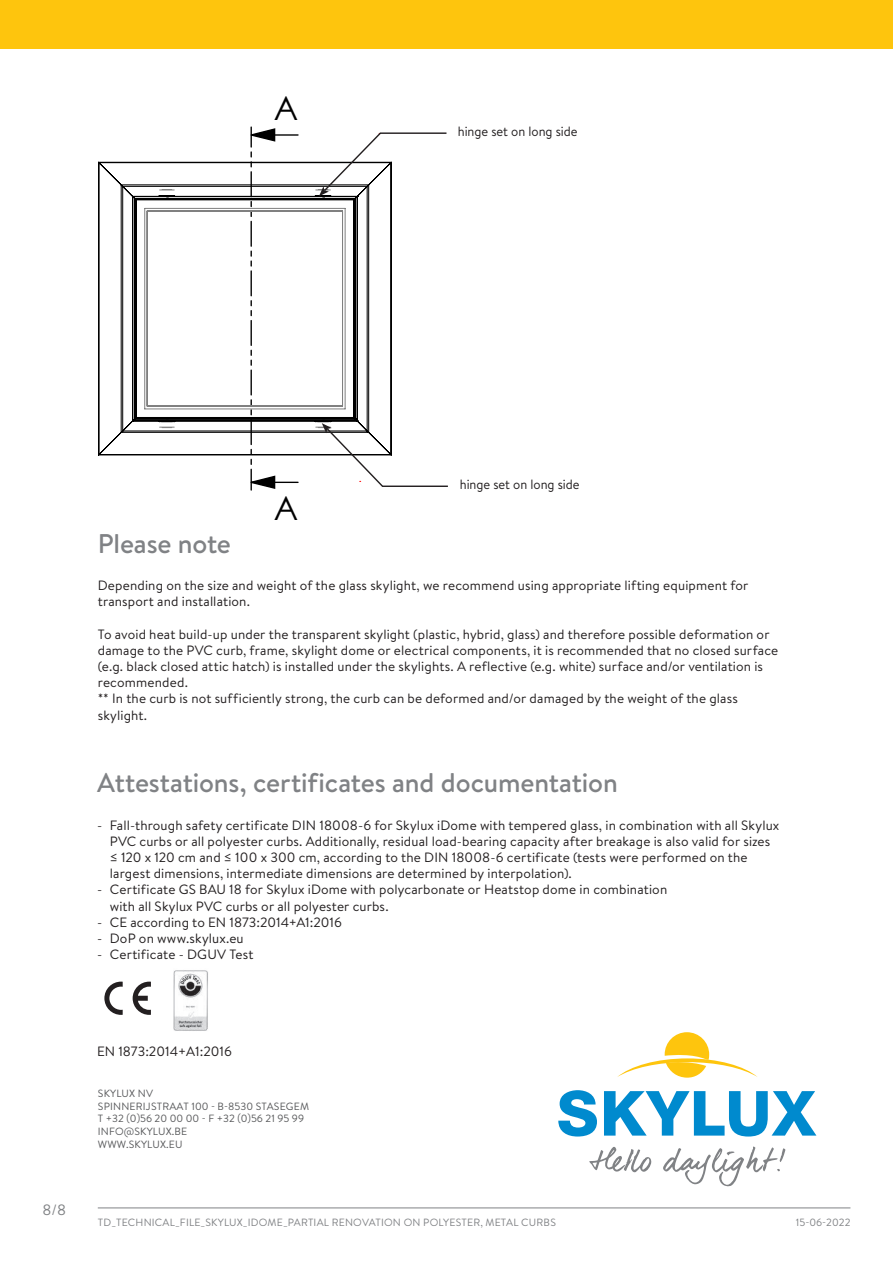
<style>
.page{position:relative;width:893px;height:1263px;background:#fff}
.page>*{position:absolute;margin:0;border:0;box-sizing:border-box;transform-origin:0 0}
.t1{font:33px "Century Gothic";color:#000}
.Titel_2{font:500 27px "Brandon Text";letter-spacing:-.005em;color:#808285}
.t2{font:15px "Brandon Text";color:#808285}
.tekst{font:13.5px/16.2px "Brandon Text";letter-spacing:.01em;color:#231f20}
.tekst_insprong{font:13.5px/16.2px "Brandon Text";letter-spacing:.01em;color:#231f20;text-align:center}
.tekst-2{font:13.5px "Brandon Text";letter-spacing:.01em;color:#231f20;scale:.95 1}
.t3{font:10.5px "Brandon Text";letter-spacing:.02em;color:#57585a}
.t4{font:10.5px "Brandon Text";letter-spacing:.02em;color:#808285}
</style>
<div class="page">
<hr style="left:98px;top:1207px;width:752px;height:1px;background:#808285">
<div style="left:511px;top:1008px;width:353px;height:201px;background:#fff"></div>
<svg style="left:558px;top:1090px;width:39px;height:46px"></svg>
<svg style="left:604px;top:1091px;width:212px;height:45px"></svg>
<svg style="left:617px;top:1032px;width:140px;height:46px"></svg>
<svg style="left:589px;top:1147px;width:62px;height:25px"></svg>
<svg style="left:663px;top:1146px;width:122px;height:41px"></svg>
<div style="left:0;top:0;width:893px;height:49px;background:#fec50d"></div>
<svg style="left:104px;top:982px;width:19px;height:33px"></svg>
<svg style="left:133px;top:982px;width:18px;height:33px"></svg>
<img style="left:173px;top:970px;width:35px;height:61px">
<svg style="left:98px;top:161px;width:62px;height:295px"></svg>
<svg style="left:160px;top:127px;width:288px;height:363px"></svg>
<p class="t1" style="left:274px;top:88px;width:26px">A</p>
<p class="tekst-2" style="left:458px;top:123px;width:128px">hinge set on long side</p>
<p class="t1" style="left:274px;top:488px;width:26px">A</p>
<p class="tekst-2" style="left:460px;top:475px;width:128px">hinge set on long side</p>
<p class="Titel_2" style="left:98px;top:525px;width:135px">Please note</p>
<p class="tekst" style="left:98px;top:577px;width:652px">Depending on the size and weight of the glass skylight, we recommend using appropriate lifting equipment for transport and installation.</p>
<p class="tekst" style="left:98px;top:625px;width:682px">To avoid heat build-up under the transparent skylight (plastic, hybrid, glass) and therefore possible deformation or damage to the PVC curb, frame, skylight dome or electrical components, it is recommended that no closed surface (e.g. black closed attic hatch) is installed under the skylights. A reflective (e.g. white) surface and/or ventilation is recommended.</p>
<p class="tekst" style="left:98px;top:690px;width:641px">** In the curb is not sufficiently strong, the curb can be deformed and/or damaged by the weight of the glass skylight.</p>
<p class="Titel_2" style="left:97px;top:764px;width:522px">Attestations, certificates and documentation</p>
<p class="tekst_insprong" style="left:97px;top:816px;width:684px">- Fall-through safety certificate DIN 18008-6 for Skylux iDome with tempered glass, in combination with all Skylux<br>PVC curbs or all polyester curbs. Additionally, residual load-bearing capacity after breakage is also valid for sizes</p>
<p class="tekst_insprong" style="left:110px;top:849px;width:639px;text-align:left">≤ 120 x 120 cm and ≤ 100 x 300 cm, according to the DIN 18008-6 certificate (tests were performed on the largest dimensions, intermediate dimensions are determined by interpolation).</p>
<p class="tekst_insprong" style="left:97px;top:881px;width:572px">- Certificate GS BAU 18 for Skylux iDome with polycarbonate or Heatstop dome in combination</p>
<p class="tekst_insprong" style="left:110px;top:897px;width:280px">with all Skylux PVC curbs or all polyester curbs.</p>
<p class="tekst_insprong" style="left:97px;top:913px;width:246px">- CE according to EN 1873:2014+A1:2016</p>
<p class="tekst_insprong" style="left:97px;top:930px;width:148px">- DoP on www.skylux.eu</p>
<p class="tekst_insprong" style="left:97px;top:946px;width:158px">- Certificate - DGUV Test</p>
<p class="t2" style="left:43px;top:1199px;width:25px">8/8</p>
<p class="tekst" style="left:97px;top:1043px;width:136px">EN 1873:2014+A1:2016</p>
<p class="t3" style="left:98px;top:1086px;width:57px">SKYLUX NV</p>
<p class="t3" style="left:98px;top:1099px;width:213px">SPINNERIJSTRAAT 100 - B-8530 STASEGEM</p>
<p class="t3" style="left:98px;top:1111px;width:208px">T +32 (0)56 20 00 00 - F +32 (0)56 21 95 99</p>
<p class="t3" style="left:98px;top:1124px;width:91px">INFO@SKYLUX.BE</p>
<p class="t3" style="left:98px;top:1137px;width:86px">WWW.SKYLUX.EU</p>
<p class="t4" style="left:98px;top:1215px;width:460px">TD_TECHNICAL_FILE_SKYLUX_IDOME_PARTIAL RENOVATION ON POLYESTER, METAL CURBS</p>
<p class="t4" style="left:796px;top:1215px;width:56px">15-06-2022</p>
</div>
